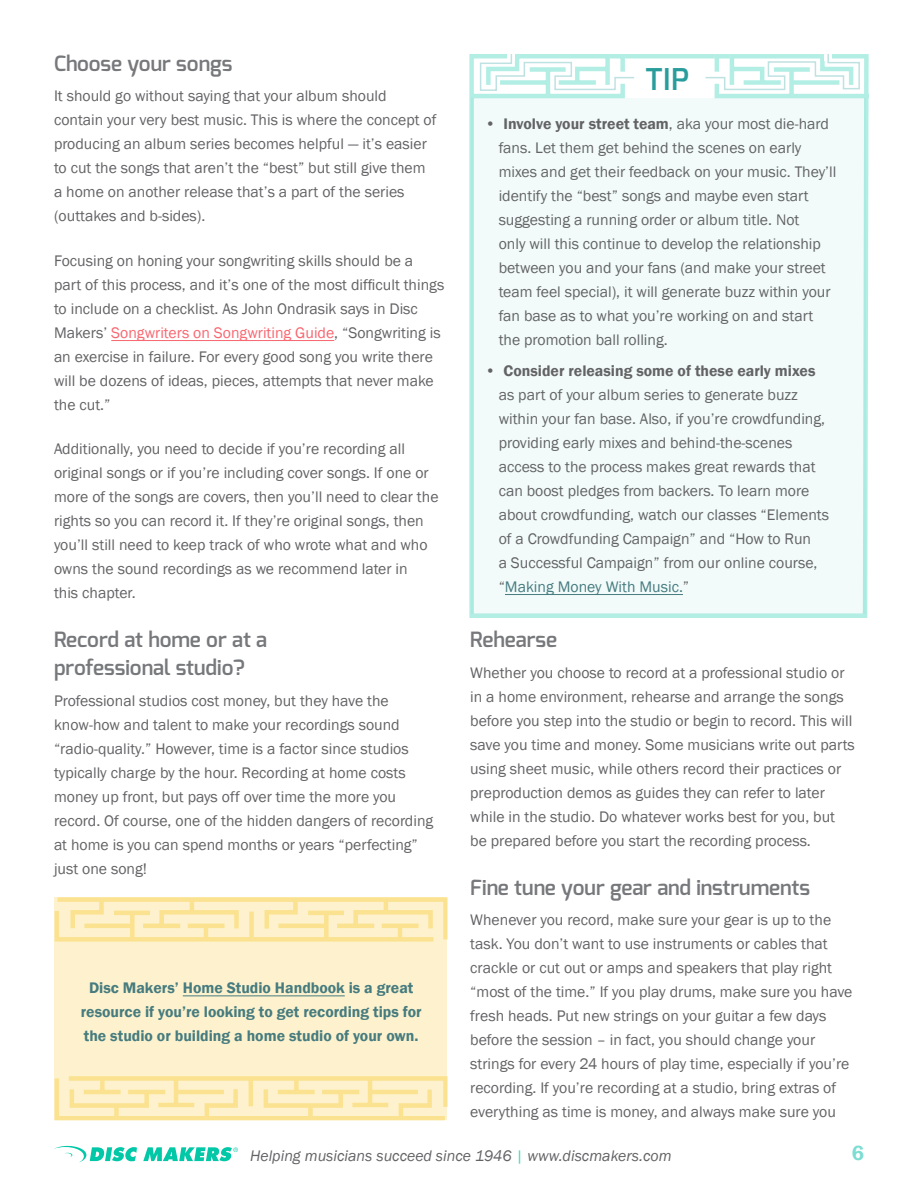
<style>
.page{position:relative;width:918px;height:1188px;background:#fff}
.page>*{position:absolute;margin:0;border:0;box-sizing:border-box;transform-origin:0 0}
.Subheading{font:600 30px "Exo";color:#289d9c}
.Subheading-2{font:600 21px/28.5px "Exo";color:#76787b}
.t1{font:600 21px "Franklin Gothic";color:#7cddd2}
.body{font:15.75px/24px "Franklin Gothic";color:#636366}
.bullet_list{font:15.75px/24px "Franklin Gothic";color:#636366}
.body-2{font:600 15.75px/24px "Franklin Gothic";color:#467b7f;text-align:center}
.t2{font:italic 15.75px "Franklin Gothic";color:#636366}
.s1{color:#f86670}
.s2{font-weight:600}
.s3{color:#467b7f}
.s4{color:#41d6bd}
</style>
<div class="page">
<svg style="left:54px;top:1146px;width:184px;height:17px"></svg>
<hr style="left:111px;top:340px;width:223px;height:1px;background:#f86670">
<div style="left:55px;top:897px;width:392px;height:223px;background:#fdf2cd"></div>
<svg style="left:54px;top:1075px;width:394px;height:46px"></svg>
<svg style="left:54px;top:897px;width:394px;height:46px"></svg>
<hr style="left:183px;top:995px;width:162px;height:1px;background:#467b7f">
<div style="left:469px;top:54px;width:400px;height:564px;background:#f2fbfa"></div>
<svg style="left:479px;top:54px;width:157px;height:38px"></svg>
<svg style="left:704px;top:54px;width:157px;height:37px"></svg>
<div style="left:625px;top:54px;width:90px;height:5px;background:#b3eee4"></div>
<p class="Subheading-2" style="left:54px;top:49px;width:180px">Choose your songs</p>
<p class="body" style="left:54px;top:84px;width:384px">It should go without saying that your album should contain your very best music. This is where the concept of producing an album series becomes helpful — it’s easier to cut the songs that aren’t the “best” but still give them a home on another release that’s a part of the series (outtakes and b-sides).</p>
<p class="body" style="left:54px;top:249px;width:392px">Focusing on honing your songwriting skills should be a part of this process, and it’s one of the most difficult things to include on a checklist. As John Ondrasik says in Disc Makers’ <span class="s1">Songwriters on Songwriting Guide</span>, “Songwriting is an exercise in failure. For every good song you write there will be dozens of ideas, pieces, attempts that never make the cut.”</p>
<p class="body" style="left:54px;top:437px;width:386px">Additionally, you need to decide if you’re recording all original songs or if you’re including cover songs. If one or more of the songs are covers, then you’ll need to clear the rights so you can record it. If they’re original songs, then you’ll still need to keep track of who wrote what and who owns the sound recordings as we recommend later in<br>this chapter.</p>
<p class="Subheading-2" style="left:54px;top:625px;width:215px">Record at home or at a professional studio?</p>
<p class="body" style="left:54px;top:689px;width:381px">Professional studios cost money, but they have the know-how and talent to make your recordings sound “radio-quality.” However, time is a factor since studios typically charge by the hour. Recording at home costs money up front, but pays off over time the more you record. Of course, one of the hidden dangers of recording at home is you can spend months or years “perfecting” just one song!</p>
<p class="body-2" style="left:81px;top:976px;width:342px">Disc Makers’ Home Studio Handbook is a great resource if you’re looking to get recording tips for the studio or building a home studio of your own.</p>
<p class="Subheading" style="left:645px;top:60px;width:46px">TIP</p>
<p class="bullet_list" style="left:499px;top:112px;width:339px;text-indent:-14px"><span class="s2">• Involve your street team</span>, aka your most die-hard fans. Let them get behind the scenes on early mixes and get their feedback on your music. They’ll identify the “best” songs and maybe even start suggesting a running order or album title. Not<br>only will this continue to develop the relationship between you and your fans (and make your street team feel special), it will generate buzz within your fan base as to what you’re working on and start the promotion ball rolling.</p>
<p class="bullet_list" style="left:499px;top:359px;width:332px;text-indent:-14px"><span class="s2">• Consider releasing some of these early mixes </span>as part of your album series to generate buzz within your fan base. Also, if you’re crowdfunding, providing early mixes and behind-the-scenes access to the process makes great rewards that can boost pledges from backers. To learn more about crowdfunding, watch our classes “Elements of a Crowdfunding Campaign” and “How to Run<br>a Successful Campaign” from our online course, “<span class="s3">Making Money With Music.</span>”</p>
<p class="Subheading-2" style="left:470px;top:625px;width:88px">Rehearse</p>
<p class="body" style="left:470px;top:661px;width:386px">Whether you choose to record at a professional studio or in a home environment, rehearse and arrange the songs before you step into the studio or begin to record. This will save you time and money. Some musicians write out parts using sheet music, while others record their practices or preproduction demos as guides they can refer to later while in the studio. Do whatever works best for you, but be prepared before you start the recording process.</p>
<p class="Subheading-2" style="left:470px;top:873px;width:341px">Fine tune your gear and instruments</p>
<p class="body" style="left:470px;top:908px;width:384px">Whenever you record, make sure your gear is up to the task. You don’t want to use instruments or cables that crackle or cut out or amps and speakers that play right “most of the time.” If you play drums, make sure you have fresh heads. Put new strings on your guitar a few days before the session – in fact, you should change your strings for every 24 hours of play time, especially if you’re recording. If you’re recording at a studio, bring extras of everything as time is money, and always make sure you</p>
<p class="t2" style="left:250px;top:1145px;width:423px">Helping musicians succeed since 1946 <span class="s4">|</span> www.discmakers.com</p>
<h2 class="t1" style="left:852px;top:1140px;width:14px">6</h2>
</div>
